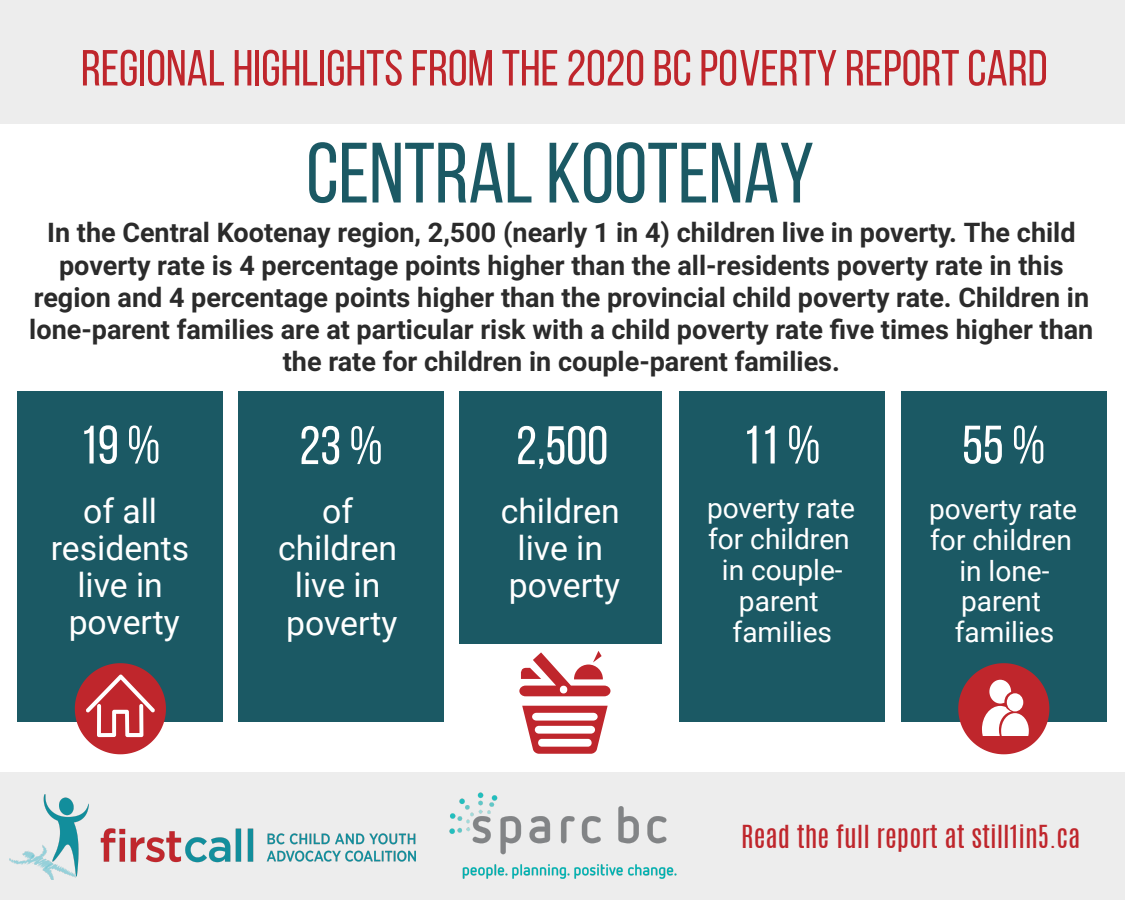
<style>
.page{position:relative;width:1125px;height:900px;background:#fff}
.page>*{position:absolute;margin:0;border:0;box-sizing:border-box;transform-origin:0 0}
.t1{font:85.35px "Bebas Neue";color:#1b5964}
.t2{font:54px "Bebas Neue";color:#fff}
.t3{font:50.62px "Bebas Neue";color:#bf262c}
.t4{font:33.75px/37.1px "Roboto";color:#fff;text-align:center}
.t5{font:28.12px/30.9px "Roboto";color:#fff;text-align:center}
.t6{font:700 27px/32.1px "Roboto";color:#2b2b2b;text-align:center}
.t7{font:27px "Antonio";color:#bf262c}
</style>
<div class="page">
<div style="left:0;top:0;width:1125px;height:123px;background:#ededed"></div>
<div style="left:0;top:772px;width:1125px;height:128px;background:#ededed"></div>
<img style="left:449px;top:792px;width:228px;height:87px">
<img style="left:9px;top:795px;width:406px;height:85px">
<div style="left:17px;top:391px;width:206px;height:331px;background:#1b5964"></div>
<svg style="left:75px;top:663px;width:91px;height:91px"></svg>
<div style="left:238px;top:392px;width:206px;height:330px;background:#1b5964"></div>
<div style="left:460px;top:392px;width:202px;height:252px;background:#1b5964"></div>
<div style="left:679px;top:391px;width:206px;height:331px;background:#1b5964"></div>
<div style="left:901px;top:391px;width:206px;height:331px;background:#1b5964"></div>
<svg style="left:958px;top:663px;width:91px;height:91px"></svg>
<svg style="left:522px;top:706px;width:86px;height:48px"></svg>
<svg style="left:519px;top:651px;width:91px;height:45px"></svg>
<h3 class="t3" style="left:81px;top:41px;width:968px">REGIONAL HIGHLIGHTS FROM THE 2020 BC POVERTY REPORT CARD</h3>
<h1 class="t1" style="left:306px;top:127px;width:509px">CENTRAL KOOTENAY</h1>
<p class="t6" style="left:29px;top:217px;width:1066px">In the Central Kootenay region, 2,500 (nearly 1 in 4) children live in poverty. The child poverty rate is 4 percentage points higher than the all-residents poverty rate in this region and 4 percentage points higher than the provincial child poverty rate. Children in lone-parent families are at particular risk with a child poverty rate five times higher than the rate for children in couple-parent families.</p>
<h2 class="t2" style="left:80px;top:416px;width:82px">19 %</h2>
<p class="t4" style="left:51px;top:492px;width:140px">of all residents live in poverty</p>
<h2 class="t2" style="left:299px;top:416px;width:85px">23 %</h2>
<p class="t4" style="left:278px;top:493px;width:121px">of children live in poverty</p>
<h2 class="t2" style="left:516px;top:416px;width:94px">2,500</h2>
<p class="t4" style="left:501px;top:493px;width:121px;text-align:left">children live in poverty</p>
<h2 class="t2" style="left:742px;top:416px;width:79px">11 %</h2>
<h2 class="t2" style="left:962px;top:416px;width:85px">55 %</h2>
<p class="t5" style="left:929px;top:494px;width:149px">poverty rate for children in lone&shy;parent families</p>
<p class="t5" style="left:707px;top:493px;width:149px">poverty rate for children in couple&shy;parent families</p>
<p class="t7" style="left:741px;top:826px;width:341px">Read the full report at still1in5.ca</p>
</div>
